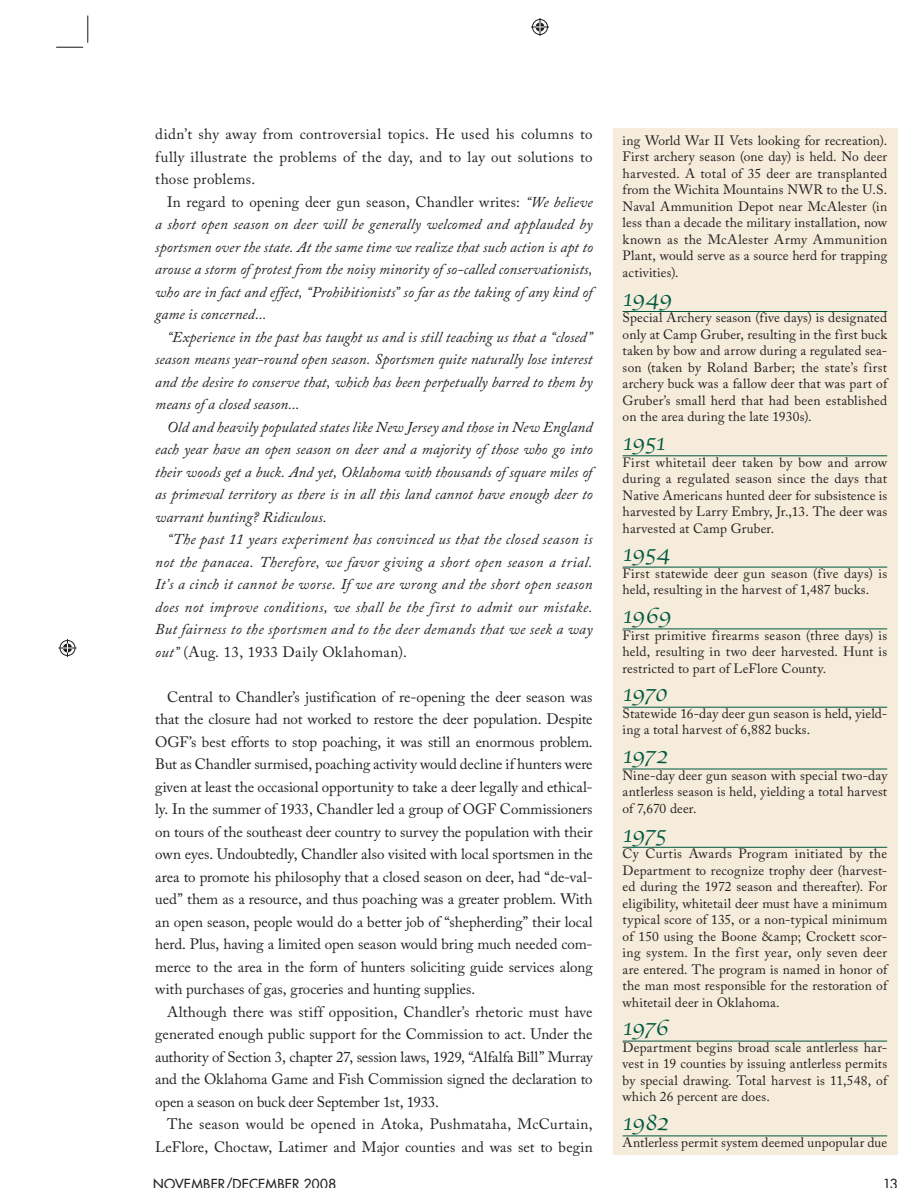
<style>
.page{position:relative;width:918px;height:1188px;background:#fff}
.page>*{position:absolute;margin:0;border:0;box-sizing:border-box;transform-origin:0 0}
.t1{font:24px "Apple Chancery";letter-spacing:-.055em;color:#005840}
.t2{font:15px/22.5px "Adobe Caslon Pro";letter-spacing:.01em;color:#231f20;text-align:justify}
.t3{font:italic 15px/22.5px "Adobe Caslon Pro";letter-spacing:.005em;color:#231f20;text-align:justify}
.t4{font:13.5px/16.5px "Adobe Caslon Pro";letter-spacing:.01em;color:#231f20;text-align:justify}
.t5{font:500 13.5px "Futura Std";letter-spacing:.02em;color:#231f20}
.s1{font-style:normal}
</style>
<div class="page">
<div style="left:613px;top:128px;width:285px;height:1026px;background:#f6ecdb"></div>
<hr style="left:623px;top:311px;width:264px;height:1px;background:#005840">
<hr style="left:623px;top:455px;width:264px;height:1px;background:#005840">
<hr style="left:623px;top:567px;width:264px;height:1px;background:#005840">
<hr style="left:623px;top:629px;width:264px;height:1px;background:#005840">
<hr style="left:623px;top:707px;width:264px;height:1px;background:#005840">
<hr style="left:623px;top:769px;width:264px;height:1px;background:#005840">
<hr style="left:623px;top:847px;width:264px;height:1px;background:#005840">
<hr style="left:623px;top:1041px;width:264px;height:1px;background:#005840">
<hr style="left:623px;top:1136px;width:264px;height:1px;background:#005840">
<svg style="left:56px;top:16px;width:32px;height:32px"></svg>
<svg style="left:531px;top:18px;width:18px;height:18px"></svg>
<svg style="left:58px;top:639px;width:18px;height:18px"></svg>
<p class="t2" style="left:155px;top:125px;width:439px">didn’t shy away from controversial topics. He used his columns to fully illustrate the problems of the day, and to lay out solutions to those problems.</p>
<p class="t3" style="left:155px;top:192px;width:439px;text-indent:12px"><span class="s1">In regard to opening deer gun season, Chandler writes:</span> “We believe a short open season on deer will be generally welcomed and applauded by sportsmen over the state. At the same time we realize that such action is apt to arouse a storm of protest from the noisy minority of so-called conservationists, who are in fact and effect, “Prohibitionists” so far as the taking of any kind of game is concerned...</p>
<p class="t3" style="left:155px;top:327px;width:439px;text-indent:12px">“Experience in the past has taught us and is still teaching us that a “closed” season means year-round open season. Sportsmen quite naturally lose interest and the desire to conserve that, which has been perpetually barred to them by means of a closed season...</p>
<p class="t3" style="left:155px;top:417px;width:439px;text-indent:12px">Old and heavily populated states like New Jersey and those in New England each year have an open season on deer and a majority of those who go into their woods get a buck. And yet, Oklahoma with thousands of square miles of as primeval territory as there is in all this land cannot have enough deer to warrant hunting? Ridiculous.</p>
<p class="t3" style="left:155px;top:530px;width:439px;text-indent:12px">“The past 11 years experiment has convinced us that the closed season is not the panacea. Therefore, we favor giving a short open season a trial.<br>It’s a cinch it cannot be worse. If we are wrong and the short open season does not improve conditions, we shall be the first to admit our mistake.<br>But fairness to the sportsmen and to the deer demands that we seek a way out” <span class="s1">(Aug. 13, 1933 Daily Oklahoman).</span></p>
<p class="t2" style="left:155px;top:687px;width:439px;text-indent:12px">Central to Chandler’s justification of re-opening the deer season was that the closure had not worked to restore the deer population. Despite OGF’s best efforts to stop poaching, it was still an enormous problem.<br>But as Chandler surmised, poaching activity would decline if hunters were given at least the occasional opportunity to take a deer legally and ethical&shy;ly. In the summer of 1933, Chandler led a group of OGF Commissioners on tours of the southeast deer country to survey the population with their own eyes. Undoubtedly, Chandler also visited with local sportsmen in the area to promote his philosophy that a closed season on deer, had “de-val&shy;ued” them as a resource, and thus poaching was a greater problem. With an open season, people would do a better job of “shepherding” their local herd. Plus, having a limited open season would bring much needed com&shy;merce to the area in the form of hunters soliciting guide services along with purchases of gas, groceries and hunting supplies.</p>
<p class="t2" style="left:155px;top:1002px;width:439px;text-indent:12px">Although there was stiff opposition, Chandler’s rhetoric must have generated enough public support for the Commission to act. Under the authority of Section 3, chapter 27, session laws, 1929, “Alfalfa Bill” Murray and the Oklahoma Game and Fish Commission signed the declaration to open a season on buck deer September 1st, 1933.</p>
<p class="t2" style="left:155px;top:1115px;width:439px;text-align:right">The season would be opened in Atoka, Pushmataha, McCurtain,<br>LeFlore, Choctaw, Latimer and Major counties and was set to begin</p>
<p class="t4" style="left:623px;top:134px;width:266px">ing World War II Vets looking for recreation).<br>First archery season (one day) is held. No deer harvested. A total of 35 deer are transplanted from the Wichita Mountains NWR to the U.S.<br>Naval Ammunition Depot near McAlester (in less than a decade the military installation, now known as the McAlester Army Ammunition Plant, would serve as a source herd for trapping activities).</p>
<h1 class="t1" style="left:623px;top:285px;width:51px">1949</h1>
<p class="t4" style="left:623px;top:311px;width:266px">Special Archery season (five days) is designated only at Camp Gruber, resulting in the first buck taken by bow and arrow during a regulated sea&shy;son (taken by Roland Barber; the state’s first archery buck was a fallow deer that was part of Gruber’s small herd that had been established on the area during the late 1930s).</p>
<h1 class="t1" style="left:623px;top:429px;width:45px">1951</h1>
<p class="t4" style="left:623px;top:455px;width:266px">First whitetail deer taken by bow and arrow during a regulated season since the days that Native Americans hunted deer for subsistence is harvested by Larry Embry, Jr.,13. The deer was harvested at Camp Gruber.</p>
<h1 class="t1" style="left:623px;top:541px;width:50px">1954</h1>
<p class="t4" style="left:623px;top:567px;width:266px">First statewide deer gun season (five days) is held, resulting in the harvest of 1,487 bucks.</p>
<h1 class="t1" style="left:623px;top:602px;width:50px">1969</h1>
<p class="t4" style="left:623px;top:629px;width:266px">First primitive firearms season (three days) is held, resulting in two deer harvested. Hunt is restricted to part of LeFlore County.</p>
<h1 class="t1" style="left:623px;top:681px;width:46px">1970</h1>
<p class="t4" style="left:623px;top:707px;width:266px">Statewide 16-day deer gun season is held, yield&shy;ing a total harvest of 6,882 bucks.</p>
<h1 class="t1" style="left:623px;top:742px;width:48px">1972</h1>
<p class="t4" style="left:623px;top:769px;width:266px">Nine-day deer gun season with special two-day antlerless season is held, yielding a total harvest of 7,670 deer.</p>
<h1 class="t1" style="left:623px;top:821px;width:46px">1975</h1>
<p class="t4" style="left:623px;top:847px;width:266px">Cy Curtis Awards Program initiated by the Department to recognize trophy deer (harvest&shy;ed during the 1972 season and thereafter). For eligibility, whitetail deer must have a minimum typical score of 135, or a non-typical minimum of 150 using the Boone &amp;amp; Crockett scor&shy;ing system. In the first year, only seven deer are entered. The program is named in honor of the man most responsible for the restoration of whitetail deer in Oklahoma.</p>
<h1 class="t1" style="left:623px;top:1015px;width:48px">1976</h1>
<p class="t4" style="left:623px;top:1041px;width:266px">Department begins broad scale antlerless har&shy;vest in 19 counties by issuing antlerless permits by special drawing. Total harvest is 11,548, of which 26 percent are does.</p>
<h1 class="t1" style="left:623px;top:1109px;width:48px">1982</h1>
<p class="t4" style="left:623px;top:1136px;width:266px">Antlerless permit system deemed unpopular due</p>
<p class="t5" style="left:153px;top:1176px;width:185px">NOVEMBER/DECEMBER 2008</p>
<p class="t5" style="left:883px;top:1176px;width:16px">13</p>
</div>
